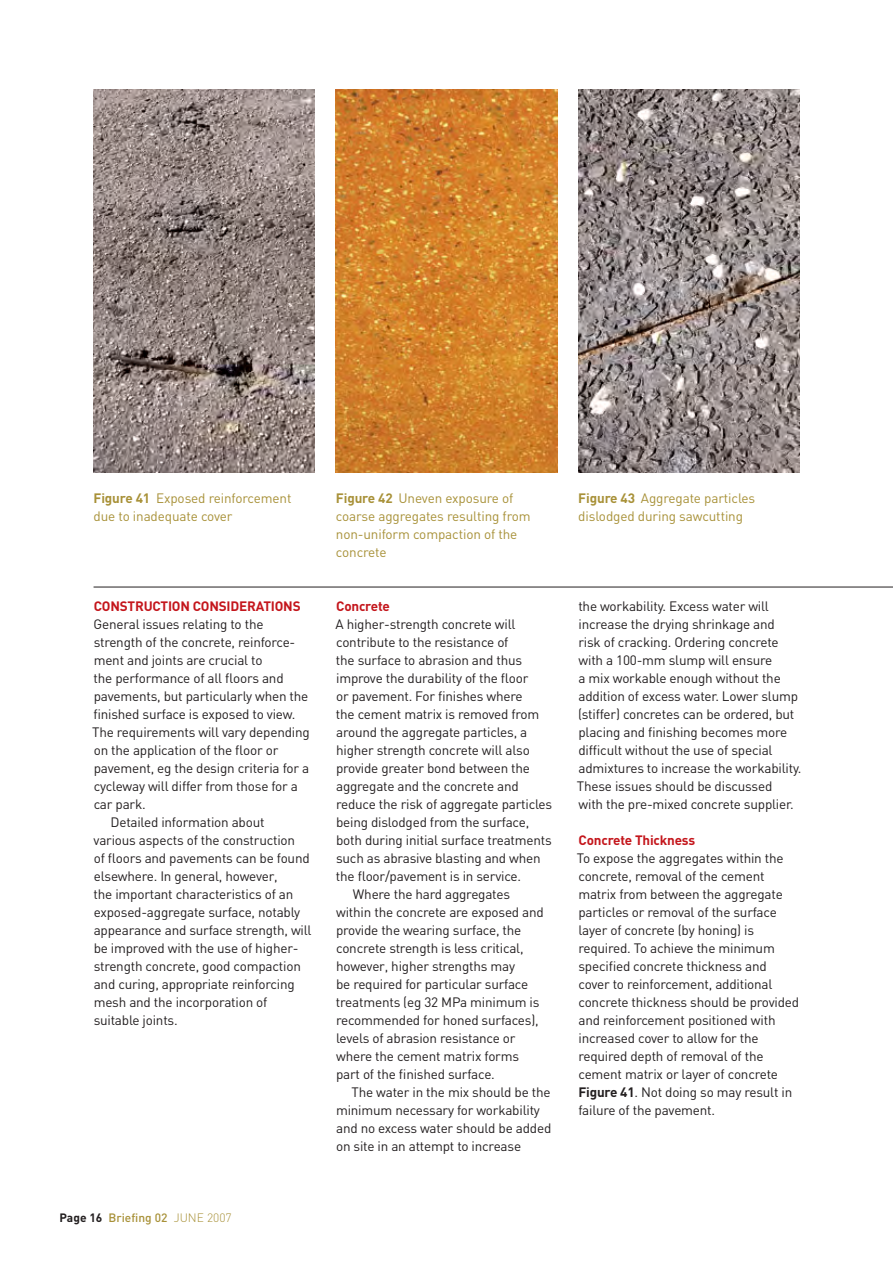
<style>
.page{position:relative;width:893px;height:1263px;background:#fff}
.page>*{position:absolute;margin:0;border:0;box-sizing:border-box;transform-origin:0 0}
.t1{font:13.5px/18px "DIN";letter-spacing:-.015em;color:#231f20}
.t2{font:13.5px/18px "DIN";letter-spacing:-.01em;color:#a89138}
.t3{font:700 13.5px "DIN";letter-spacing:-.015em;color:#c4161c}
.t4{font:500 12px "DIN";color:#a89138}
.s1{font-weight:700}
.s2{font-weight:700;color:#231f20}
.s3{font-weight:300}
</style>
<div class="page">
<hr style="left:94px;top:587px;width:799px;height:1px;background:#231f20">
<img style="left:94px;top:89px;width:221px;height:383px">
<img style="left:336px;top:89px;width:221px;height:383px">
<img style="left:578px;top:89px;width:221px;height:383px">
<p class="t2" style="left:94px;top:489px;width:199px"><span class="s1">Figure 41</span> Exposed reinforcement due to inadequate cover</p>
<p class="t2" style="left:336px;top:489px;width:196px"><span class="s1">Figure 42</span> Uneven exposure of coarse aggregates resulting from non-uniform compaction of the concrete</p>
<p class="t2" style="left:578px;top:489px;width:178px"><span class="s1">Figure 43</span> Aggregate particles dislodged during sawcutting</p>
<p class="t3" style="left:94px;top:598px;width:208px">CONSTRUCTION CONSIDERATIONS</p>
<p class="t1" style="left:94px;top:615px;width:171px">General issues relating to the</p>
<p class="t1" style="left:94px;top:633px;width:203px">strength of the concrete, reinforce-</p>
<p class="t1" style="left:94px;top:651px;width:170px">ment and joints are crucial to</p>
<p class="t1" style="left:94px;top:669px;width:192px">the performance of all floors and</p>
<p class="t1" style="left:94px;top:687px;width:216px">pavements, but particularly when the</p>
<p class="t1" style="left:93px;top:705px;width:203px">finished surface is exposed to view.</p>
<p class="t1" style="left:92px;top:723px;width:219px">The requirements will vary depending</p>
<p class="t1" style="left:94px;top:741px;width:186px">on the application of the floor or</p>
<p class="t1" style="left:94px;top:759px;width:217px">pavement, eg the design criteria for a</p>
<p class="t1" style="left:94px;top:777px;width:206px">cycleway will differ from those for a</p>
<p class="t1" style="left:94px;top:795px;width:54px">car park.</p>
<p class="t1" style="left:111px;top:813px;width:156px">Detailed information about</p>
<p class="t1" style="left:94px;top:831px;width:203px">various aspects of the construction</p>
<p class="t1" style="left:94px;top:849px;width:218px">of floors and pavements can be found</p>
<p class="t1" style="left:94px;top:867px;width:186px">elsewhere. In general, however,</p>
<p class="t1" style="left:94px;top:885px;width:201px">the important characteristics of an</p>
<p class="t1" style="left:94px;top:903px;width:208px">exposed-aggregate surface, notably</p>
<p class="t1" style="left:94px;top:921px;width:219px">appearance and surface strength, will</p>
<p class="t1" style="left:94px;top:939px;width:206px">be improved with the use of higher-</p>
<p class="t1" style="left:94px;top:957px;width:209px">strength concrete, good compaction</p>
<p class="t1" style="left:94px;top:975px;width:203px">and curing, appropriate reinforcing</p>
<p class="t1" style="left:94px;top:993px;width:175px">mesh and the incorporation of</p>
<p class="t1" style="left:94px;top:1011px;width:86px">suitable joints.</p>
<p class="t4" style="left:60px;top:1210px;width:174px"><span class="s2">Page 16</span> Briefing 02 <span class="s3">JUNE 2007</span></p>
<p class="t3" style="left:336px;top:597px;width:55px">Concrete</p>
<p class="t1" style="left:335px;top:615px;width:182px">A higher-strength concrete will</p>
<p class="t1" style="left:336px;top:633px;width:174px">contribute to the resistance of</p>
<p class="t1" style="left:336px;top:651px;width:188px">the surface to abrasion and thus</p>
<p class="t1" style="left:336px;top:669px;width:194px">improve the durability of the floor</p>
<p class="t1" style="left:336px;top:687px;width:188px">or pavement. For finishes where</p>
<p class="t1" style="left:336px;top:705px;width:205px">the cement matrix is removed from</p>
<p class="t1" style="left:336px;top:723px;width:193px">around the aggregate particles, a</p>
<p class="t1" style="left:336px;top:741px;width:195px">higher strength concrete will also</p>
<p class="t1" style="left:336px;top:759px;width:196px">provide greater bond between the</p>
<p class="t1" style="left:336px;top:777px;width:184px">aggregate and the concrete and</p>
<p class="t1" style="left:336px;top:795px;width:218px">reduce the risk of aggregate particles</p>
<p class="t1" style="left:336px;top:813px;width:195px">being dislodged from the surface,</p>
<p class="t1" style="left:336px;top:831px;width:217px">both during initial surface treatments</p>
<p class="t1" style="left:336px;top:849px;width:206px">such as abrasive blasting and when</p>
<p class="t1" style="left:336px;top:867px;width:187px">the floor/pavement is in service.</p>
<p class="t1" style="left:353px;top:885px;width:159px">Where the hard aggregates</p>
<p class="t1" style="left:336px;top:903px;width:209px">within the concrete are exposed and</p>
<p class="t1" style="left:336px;top:921px;width:187px">provide the wearing surface, the</p>
<p class="t1" style="left:336px;top:939px;width:189px">concrete strength is less critical,</p>
<p class="t1" style="left:336px;top:957px;width:180px">however, higher strengths may</p>
<p class="t1" style="left:336px;top:975px;width:194px">be required for particular surface</p>
<p class="t1" style="left:336px;top:993px;width:205px">treatments (eg 32 MPa minimum is</p>
<p class="t1" style="left:336px;top:1011px;width:204px">recommended for honed surfaces),</p>
<p class="t1" style="left:336px;top:1029px;width:181px">levels of abrasion resistance or</p>
<p class="t1" style="left:336px;top:1047px;width:184px">where the cement matrix forms</p>
<p class="t1" style="left:336px;top:1065px;width:160px">part of the finished surface.</p>
<p class="t1" style="left:352px;top:1083px;width:201px">The water in the mix should be the</p>
<p class="t1" style="left:336px;top:1101px;width:205px">minimum necessary for workability</p>
<p class="t1" style="left:336px;top:1119px;width:217px">and no excess water should be added</p>
<p class="t1" style="left:336px;top:1137px;width:187px">on site in an attempt to increase</p>
<p class="t1" style="left:577px;top:597px;width:226px">the workability. Excess water will increase the drying shrinkage and<br>risk of cracking. Ordering concrete with a 100-mm slump will ensure<br>a mix workable enough without the addition of excess water. Lower slump (stiffer) concretes can be ordered, but placing and finishing becomes more difficult without the use of special admixtures to increase the workability.<br>These issues should be discussed<br>with the pre-mixed concrete supplier.</p>
<p class="t3" style="left:579px;top:831px;width:118px">Concrete Thickness</p>
<p class="t1" style="left:577px;top:849px;width:224px">To expose the aggregates within the concrete, removal of the cement matrix from between the aggregate particles or removal of the surface layer of concrete (by honing) is required. To achieve the minimum specified concrete thickness and cover to reinforcement, additional concrete thickness should be provided and reinforcement positioned with increased cover to allow for the required depth of removal of the cement matrix or layer of concrete <span class="s1">Figure 41</span>. Not doing so may result in failure of the pavement.</p>
</div>
